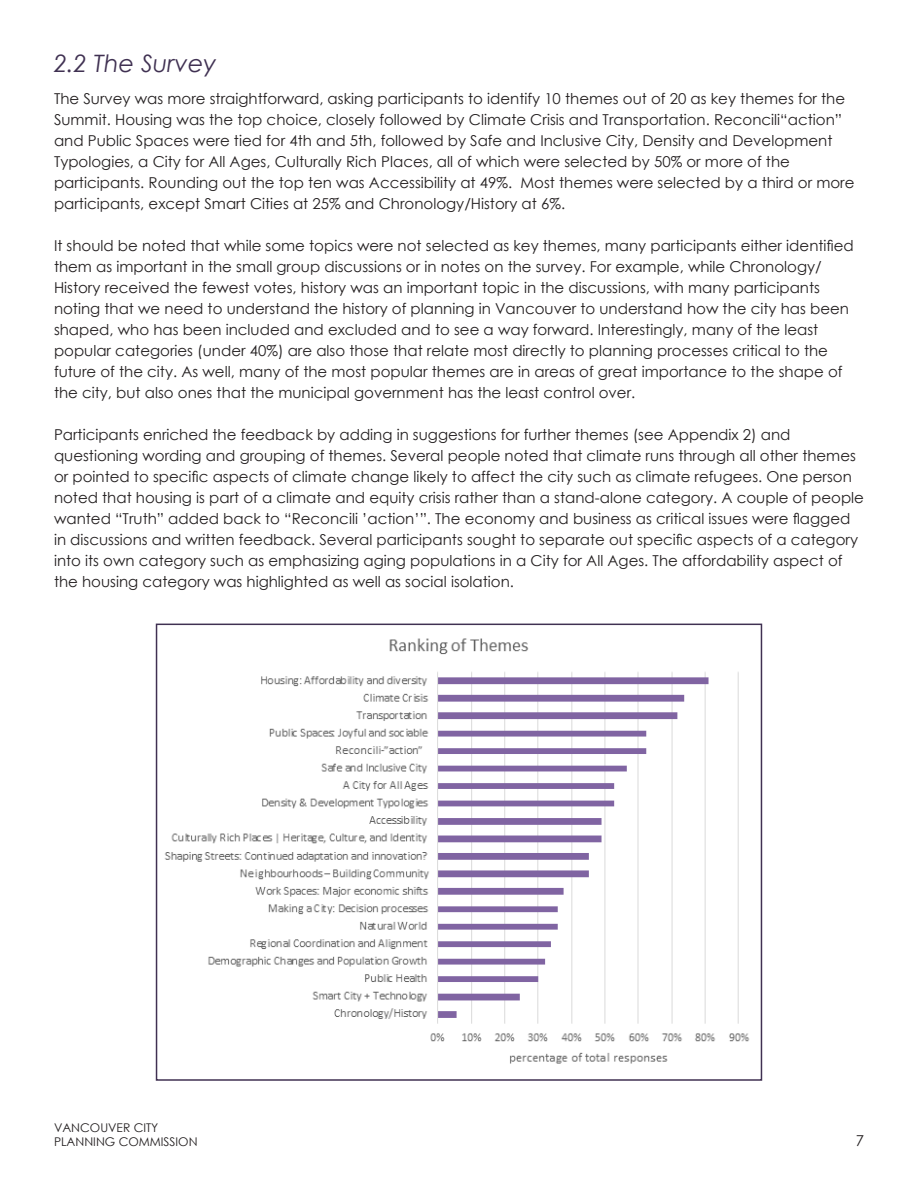
<style>
.page{position:relative;width:918px;height:1188px;background:#fff}
.page>*{position:absolute;margin:0;border:0;box-sizing:border-box;transform-origin:0 0}
.t1{font:italic 24px "Century Gothic";color:#403152}
.t2{font:15px/21px "Century Gothic";color:#231f20}
.t3{font:12px/14.4px "Century Gothic";color:#231f20}
</style>
<div class="page">
<img style="left:164px;top:638px;width:586px;height:426px">
<div style="left:156px;top:624px;width:606px;height:457px;border:2px solid #403152"></div>
<p class="t1" style="left:54px;top:47px;width:164px">2.2 The Survey</p>
<p class="t2" style="left:54px;top:88px;width:802px">The Survey was more straightforward, asking participants to identify 10 themes out of 20 as key themes for the Summit. Housing was the top choice, closely followed by Climate Crisis and Transportation. Reconcili“action” and Public Spaces were tied for 4th and 5th, followed by Safe and Inclusive City, Density and Development Typologies, a City for All Ages, Culturally Rich Places, all of which were selected by 50% or more of the participants. Rounding out the top ten was Accessibility at 49%. Most themes were selected by a third or more participants, except Smart Cities at 25% and Chronology/History at 6%.</p>
<p class="t2" style="left:54px;top:235px;width:801px">It should be noted that while some topics were not selected as key themes, many participants either identified them as important in the small group discussions or in notes on the survey. For example, while Chronology/ History received the fewest votes, history was an important topic in the discussions, with many participants noting that we need to understand the history of planning in Vancouver to understand how the city has been shaped, who has been included and excluded and to see a way forward. Interestingly, many of the least popular categories (under 40%) are also those that relate most directly to planning processes critical to the future of the city. As well, many of the most popular themes are in areas of great importance to the shape of the city, but also ones that the municipal government has the least control over.</p>
<p class="t2" style="left:54px;top:424px;width:812px">Participants enriched the feedback by adding in suggestions for further themes (see Appendix 2) and questioning wording and grouping of themes. Several people noted that climate runs through all other themes or pointed to specific aspects of climate change likely to affect the city such as climate refugees. One person noted that housing is part of a climate and equity crisis rather than a stand-alone category. A couple of people wanted “Truth” added back to “Reconcili ’action’”. The economy and business as critical issues were flagged in discussions and written feedback. Several participants sought to separate out specific aspects of a category into its own category such as emphasizing aging populations in a City for All Ages. The affordability aspect of the housing category was highlighted as well as social isolation.</p>
<p class="t3" style="left:54px;top:1120px;width:145px">VANCOUVER CITY<br>PLANNING COMMISSION</p>
<p class="t2" style="left:856px;top:1130px;width:10px">7</p>
</div>
